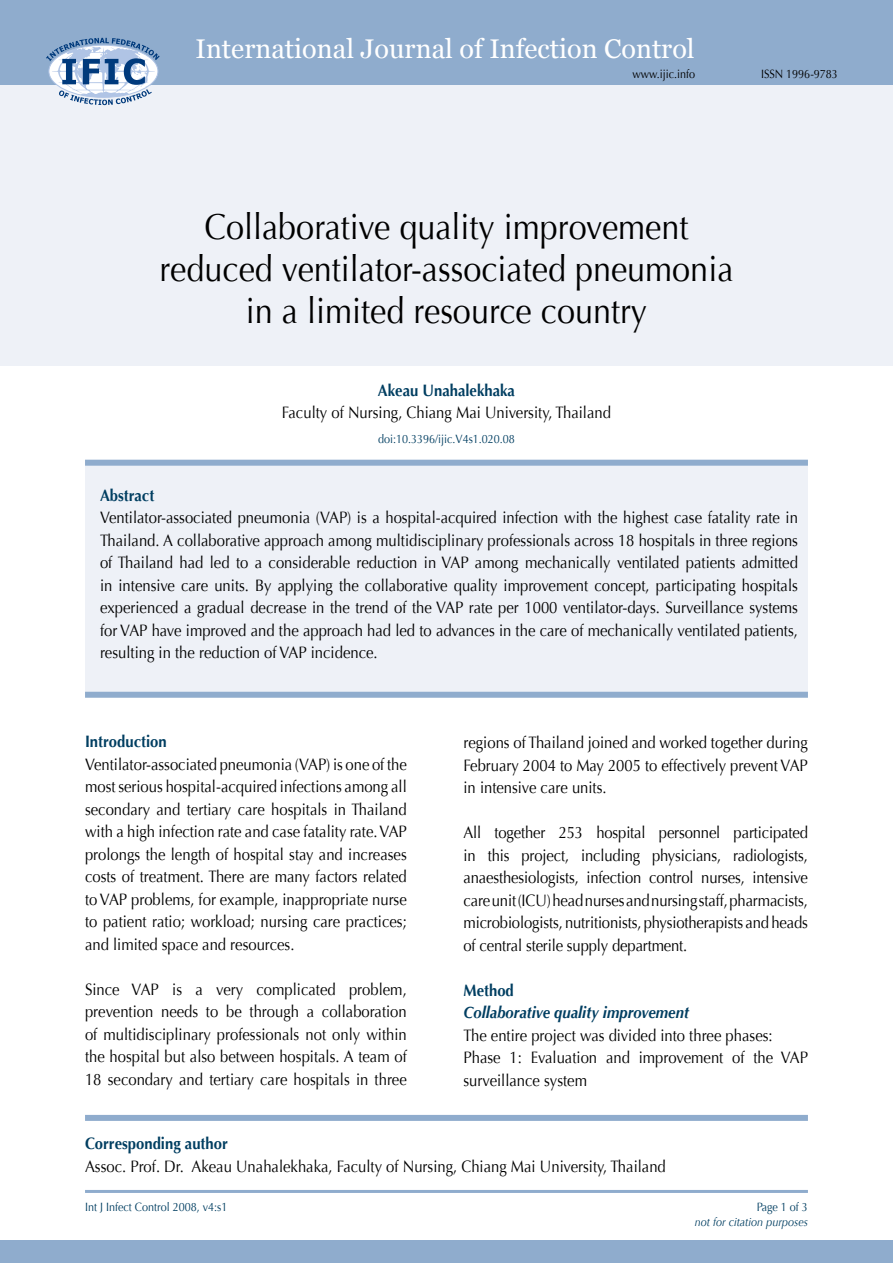
<style>
.page{position:relative;width:893px;height:1263px;background:#fff}
.page>*{position:absolute;margin:0;border:0;box-sizing:border-box;transform-origin:0 0}
.t1{font:36px/42px "Optima";color:#000;text-align:center;scale:.9 1}
.t2{font:27px "Georgia";color:#fff}
.t3{font:16.5px/22.5px "Optima";color:#000;text-align:justify;scale:.9 1}
.t4{font:700 16.5px "Optima";color:#003e61;scale:.9 1}
.t5{font:italic 700 16.5px "Optima";color:#003e61;scale:.9 1}
.t6{font:12px "Optima";color:#003e61;scale:.9 1}
.t7{font:12px "Optima";color:#000;scale:.9 1}
.t8{font:italic 12px "Optima";color:#003e61;scale:.9 1}
</style>
<div class="page">
<div style="left:0;top:1240px;width:893px;height:23px;background:#8faccd"></div>
<hr style="left:85px;top:1190px;width:723px;height:3px;background:#8faccd">
<div style="left:85px;top:459px;width:723px;height:235px;background:#eef1f7"></div>
<div style="left:0;top:75px;width:893px;height:291px;background:#eef1f7"></div>
<div style="left:0;top:0;width:893px;height:85px;background:#8faccd"></div>
<svg style="left:46px;top:38px;width:114px;height:67px"></svg>
<div style="left:85px;top:692px;width:723px;height:6px;background:#8faccd"></div>
<div style="left:85px;top:460px;width:723px;height:6px;background:#8faccd"></div>
<div style="left:85px;top:1115px;width:723px;height:6px;background:#8faccd"></div>
<h2 class="t2" style="left:195px;top:33px;width:501px">International Journal of Infection Control</h2>
<p class="t7" style="left:632px;top:67px;width:71px">www.ijic.info</p>
<p class="t7" style="left:761px;top:67px;width:87px">ISSN 1996-9783</p>
<h1 class="t1" style="left:159px;top:206px;width:639px">Collaborative quality improvement reduced ventilator-associated pneumonia in a limited resource country</h1>
<p class="t4" style="left:378px;top:381px;width:154px">Akeau Unahalekhaka</p>
<p class="t3" style="left:282px;top:402px;width:367px">Faculty of Nursing, Chiang Mai University, Thailand</p>
<p class="t6" style="left:378px;top:432px;width:154px">doi:10.3396/ijic.V4s1.020.08</p>
<p class="t4" style="left:100px;top:485px;width:62px">Abstract</p>
<p class="t3" style="left:100px;top:506px;width:777px">Ventilator-associated pneumonia (VAP) is a hospital-acquired infection with the highest case fatality rate in Thailand. A collaborative approach among multidisciplinary professionals across 18 hospitals in three regions of Thailand had led to a considerable reduction in VAP among mechanically ventilated patients admitted in intensive care units. By applying the collaborative quality improvement concept, participating hospitals experienced a gradual decrease in the trend of the VAP rate per 1000 ventilator-days. Surveillance systems for VAP have improved and the approach had led to advances in the care of mechanically ventilated patients, resulting in the reduction of VAP incidence.</p>
<p class="t4" style="left:85px;top:732px;width:92px">Introduction</p>
<p class="t3" style="left:85px;top:753px;width:359px">Ventilator-associated pneumonia (VAP) is one of the most serious hospital-acquired infections among all secondary and tertiary care hospitals in Thailand with a high infection rate and case fatality rate. VAP prolongs the length of hospital stay and increases costs of treatment. There are many factors related to VAP problems, for example, inappropriate nurse to patient ratio; workload; nursing care practices; and limited space and resources.</p>
<p class="t3" style="left:85px;top:978px;width:359px">Since VAP is a very complicated problem, prevention needs to be through a collaboration of multidisciplinary professionals not only within the hospital but also between hospitals. A team of 18 secondary and tertiary care hospitals in three</p>
<p class="t3" style="left:463px;top:731px;width:384px">regions of Thailand joined and worked together during February 2004 to May 2005 to effectively prevent VAP in intensive care units.</p>
<p class="t3" style="left:463px;top:821px;width:384px">All together 253 hospital personnel participated in this project, including physicians, radiologists, anaesthesiologists, infection control nurses, intensive care unit (ICU) head nurses and nursing staff, pharmacists, microbiologists, nutritionists, physiotherapists and heads of central sterile supply department.</p>
<p class="t4" style="left:463px;top:980px;width:57px">Method</p>
<p class="t5" style="left:463px;top:1003px;width:252px">Collaborative quality improvement</p>
<p class="t3" style="left:463px;top:1024px;width:384px;text-align:left">The entire project was divided into three phases:<br>Phase 1: Evaluation and improvement of the VAP surveillance system</p>
<p class="t4" style="left:85px;top:1134px;width:160px">Corresponding author</p>
<p class="t3" style="left:85px;top:1155px;width:647px">Assoc. Prof. Dr. Akeau Unahalekhaka, Faculty of Nursing, Chiang Mai University, Thailand</p>
<p class="t6" style="left:757px;top:1200px;width:58px">Page of 3</p>
<p class="t8" style="left:695px;top:1215px;width:127px">not for citation purposes</p>
</div>
